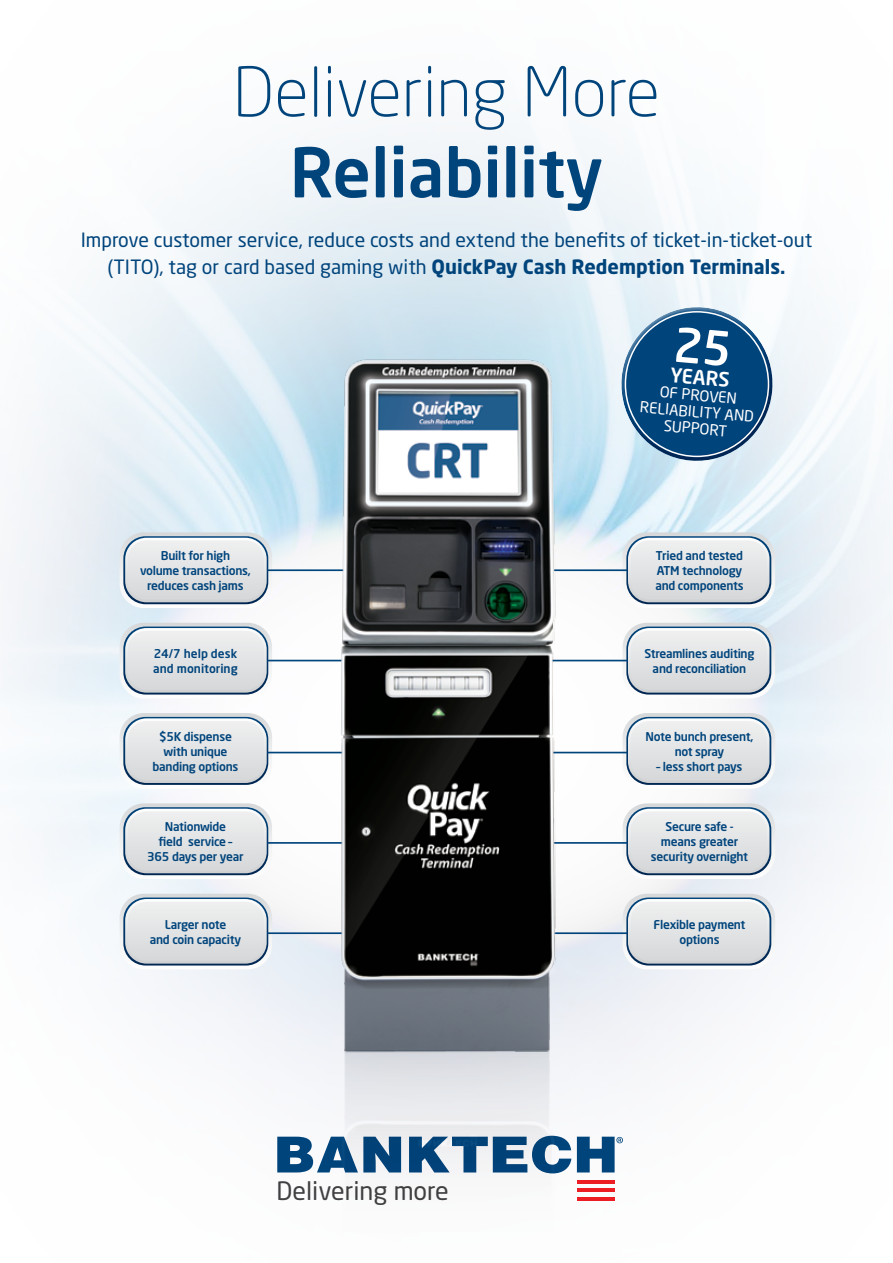
<style>
.page{position:relative;width:893px;height:1263px;background:#fff}
.page>*{position:absolute;margin:0;border:0;box-sizing:border-box;transform-origin:0 0}
.t1{font:300 67.5px "Neo Sans Pro Cyr";color:#00447c}
.t2{font:500 67.5px "Neo Sans Pro Cyr";color:#00447c}
.t3{font:25.05px "Neo Sans Pro Cyr";color:#414042}
.t4{font:500 19.65px "Neo Sans Pro Cyr";color:#fff}
.t5{font:19.5px/27px "Neo Sans Pro Cyr";color:#00447c;text-align:center}
.t6{font:15px/16.5px "Neo Sans Pro Cyr";color:#fff;text-align:center}
.t7{font:500 12px/15px "Neo Sans Pro Cyr";letter-spacing:-.02em;color:#00447c;text-align:center}
.t8{font:500 12px/15px "Neo Sans Pro Cyr";color:#00447c}
.s1{font-weight:700}
</style>
<div class="page">
<img style="left:2px;top:631px;width:891px;height:570px">
<svg style="left:2px;top:125px;width:891px;height:506px;fill:#f0f5f9"></svg>
<hr style="left:577px;top:1180px;width:37px;height:3px;background:#ed1d24">
<hr style="left:577px;top:1188px;width:37px;height:4px;background:#ed1d24">
<hr style="left:577px;top:1197px;width:37px;height:3px;background:#ed1d24">
<svg style="left:277px;top:1137px;width:52px;height:35px"></svg>
<svg style="left:564px;top:1136px;width:7px;height:37px"></svg>
<svg style="left:577px;top:1137px;width:46px;height:35px"></svg>
<svg style="left:120px;top:532px;width:152px;height:76px;background:#d6dbdf"></svg>
<hr style="left:267px;top:569px;width:82px;height:2px;background:#00447c">
<svg style="left:120px;top:623px;width:152px;height:75px;background:#d6dbde"></svg>
<hr style="left:267px;top:660px;width:82px;height:1px;background:#00447c">
<svg style="left:120px;top:713px;width:152px;height:76px"></svg>
<hr style="left:267px;top:752px;width:82px;height:1px;background:#00447c">
<svg style="left:120px;top:803px;width:152px;height:76px;background:#d7dbdf"></svg>
<hr style="left:267px;top:842px;width:82px;height:2px;background:#00447c">
<svg style="left:120px;top:894px;width:152px;height:75px;background:#d7dbdf"></svg>
<hr style="left:267px;top:932px;width:82px;height:2px;background:#00447c">
<svg style="left:623px;top:532px;width:152px;height:76px;background:#d6dadf"></svg>
<hr style="left:545px;top:569px;width:82px;height:2px;background:#00447c">
<svg style="left:623px;top:623px;width:152px;height:75px;background:#d6dade"></svg>
<hr style="left:545px;top:660px;width:82px;height:1px;background:#00447c">
<svg style="left:623px;top:713px;width:152px;height:76px;background:#d7dbdf"></svg>
<hr style="left:545px;top:752px;width:82px;height:1px;background:#00447c">
<svg style="left:623px;top:803px;width:152px;height:76px;background:#d7dbdf"></svg>
<hr style="left:545px;top:842px;width:82px;height:2px;background:#00447c">
<svg style="left:623px;top:894px;width:152px;height:75px;background:#d6dade"></svg>
<hr style="left:545px;top:932px;width:82px;height:2px;background:#00447c">
<img style="left:329px;top:1055px;width:235px;height:146px">
<img style="left:329px;top:354px;width:235px;height:701px">
<svg style="left:616px;top:299px;width:163px;height:171px;background:#5684a9"></svg>
<h1 class="t1" style="left:233px;top:52px;width:429px">Delivering More</h1>
<h1 class="t2" style="left:290px;top:130px;width:315px">Reliability</h1>
<h3 class="t5" style="left:81px;top:226px;width:733px">Improve customer service, reduce costs and extend the benefits of ticket-in-ticket-out (TITO), tag or card based gaming with <span class="s1">QuickPay Cash Redemption Terminals.</span></h3>
<p class="t7" style="left:140px;top:548px;width:112px">Built for high volume transactions, reduces cash jams</p>
<p class="t8" style="left:153px;top:646px;width:86px">24/7 help desk and monitoring</p>
<p class="t7" style="left:152px;top:728px;width:88px">$5K dispense with unique banding options</p>
<p class="t7" style="left:147px;top:819px;width:98px">Nationwide<br>field service –<br>365 days per year</p>
<p class="t7" style="left:150px;top:917px;width:93px">Larger note<br>and coin capacity</p>
<h2 class="t3" style="left:277px;top:1175px;width:174px">Delivering more</h2>
<h3 class="t4" style="left:671px;top:362px;width:61px;rotate:5deg">YEARS</h3>
<p class="t6" style="left:642px;top:382px;width:116px;rotate:5deg">OF PROVEN<br>RELIABILITY AND<br>SUPPORT</p>
<p class="t7" style="left:655px;top:548px;width:90px;text-align:justify">Tried and tested ATM technology and components</p>
<p class="t7" style="left:644px;top:646px;width:111px">Streamlines auditing and reconciliation</p>
<p class="t7" style="left:645px;top:728px;width:110px">Note bunch present, not spray</p>
<p class="t7" style="left:657px;top:758px;width:87px">– less short pays</p>
<p class="t7" style="left:651px;top:819px;width:99px">Secure safe - means greater security overnight</p>
<p class="t7" style="left:654px;top:917px;width:93px">Flexible payment options</p>
</div>
